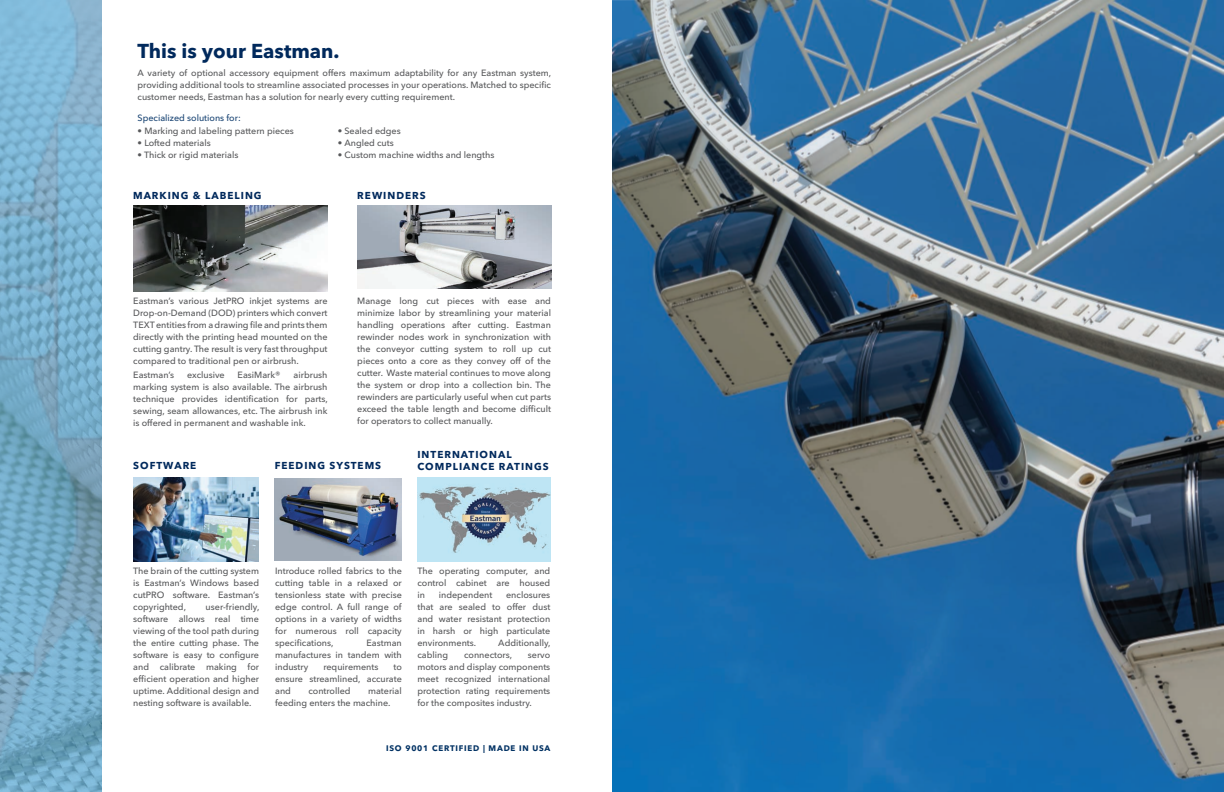
<style>
.page{position:relative;width:1224px;height:792px;background:#fff}
.page>*{position:absolute;margin:0;border:0;box-sizing:border-box;transform-origin:0 0}
.t1{font:700 20px "Avenir Next LT Pro";color:#00295c}
.t2{font:700 10px/12px "Avenir Next LT Pro";letter-spacing:.1em;color:#00295c}
.t3{font:500 9px/12px "Avenir Next LT Pro";color:#57585a;text-align:justify}
.t4{font:500 9px "Avenir Next LT Pro";color:#1a4574}
.t5{font:700 8px "Avenir Next LT Pro";letter-spacing:.1em;color:#003163}
</style>
<div class="page">
<img style="left:0;top:0;width:102px;height:792px">
<img style="left:133px;top:477px;width:125px;height:85px">
<img style="left:274px;top:479px;width:128px;height:81px">
<img style="left:357px;top:206px;width:194px;height:82px">
<img style="left:133px;top:206px;width:195px;height:86px">
<img style="left:417px;top:477px;width:133px;height:85px">
<img style="left:612px;top:0;width:612px;height:792px">
<h1 class="t1" style="left:138px;top:39px;width:203px">This is your Eastman.</h1>
<p class="t3" style="left:138px;top:67px;width:415px">A variety of optional accessory equipment offers maximum adaptability for any Eastman system, providing additional tools to streamline associated processes in your operations. Matched to specific customer needs, Eastman has a solution for nearly every cutting requirement.</p>
<p class="t4" style="left:138px;top:113px;width:105px">Specialized solutions for:</p>
<p class="t3" style="left:138px;top:125px;width:158px">• Marking and labeling pattern pieces</p>
<p class="t3" style="left:138px;top:137px;width:75px">• Lofted materials</p>
<p class="t3" style="left:138px;top:149px;width:102px">• Thick or rigid materials</p>
<p class="t3" style="left:338px;top:125px;width:65px">• Sealed edges</p>
<p class="t3" style="left:338px;top:137px;width:58px">• Angled cuts</p>
<p class="t3" style="left:338px;top:149px;width:158px">• Custom machine widths and lengths</p>
<p class="t2" style="left:133px;top:189px;width:130px">MARKING &amp; LABELING</p>
<p class="t2" style="left:357px;top:189px;width:70px">REWINDERS</p>
<p class="t3" style="left:133px;top:295px;width:196px">Eastman’s various JetPRO inkjet systems are Drop-on-Demand (DOD) printers which convert TEXT entities from a drawing file and prints them directly with the printing head mounted on the cutting gantry. The result is very fast throughput compared to traditional pen or airbrush.</p>
<p class="t3" style="left:133px;top:369px;width:42px">Eastman’s</p>
<p class="t3" style="left:187px;top:369px;width:39px">exclusive</p>
<p class="t3" style="left:238px;top:369px;width:45px">EasiMark®</p>
<p class="t3" style="left:357px;top:295px;width:195px">Manage long cut pieces with ease and minimize labor by streamlining your material handling operations after cutting. Eastman rewinder nodes work in synchronization with the conveyor cutting system to roll up cut pieces onto a core as they convey off of the cutter. Waste material continues to move along the system or drop into a collection bin. The rewinders are particularly useful when cut parts exceed the table length and become difficult for operators to collect manually.</p>
<p class="t2" style="left:275px;top:460px;width:108px">FEEDING SYSTEMS</p>
<p class="t3" style="left:133px;top:369px;width:196px;text-indent:160px">airbrush marking system is also available. The airbrush technique provides identification for parts, sewing, seam allowances, etc. The airbrush ink is offered in permanent and washable ink.</p>
<p class="t2" style="left:417px;top:448px;width:133px">INTERNATIONAL<br>COMPLIANCE RATINGS</p>
<p class="t2" style="left:133px;top:460px;width:65px">SOFTWARE</p>
<p class="t3" style="left:133px;top:565px;width:127px">The brain of the cutting system is Eastman’s Windows based cutPRO software. Eastman’s copyrighted,</p>
<p class="t3" style="left:133px;top:601px;width:128px;text-indent:72px">user-friendly, software allows real time viewing of the tool path during the entire cutting phase. The software is easy to configure and calibrate making for efficient operation and higher uptime. Additional design and nesting software is available.</p>
<p class="t3" style="left:275px;top:565px;width:128px">Introduce rolled fabrics to the cutting table in a relaxed or tensionless state with precise edge control. A full range of options in a variety of widths for numerous roll capacity specifications,</p>
<p class="t3" style="left:275px;top:637px;width:128px;text-indent:91px">Eastman manufactures in tandem with industry</p>
<p class="t3" style="left:323px;top:661px;width:57px">requirements</p>
<p class="t3" style="left:275px;top:661px;width:128px;text-indent:118px">to ensure streamlined, accurate and</p>
<p class="t3" style="left:275px;top:685px;width:128px;text-indent:93px">material feeding enters the machine.</p>
<p class="t3" style="left:308px;top:685px;width:44px">controlled</p>
<p class="t3" style="left:417px;top:565px;width:134px">The operating computer, and control cabinet are housed in</p>
<p class="t3" style="left:417px;top:589px;width:134px;text-indent:89px">enclosures that are sealed to offer dust and water resistant protection in harsh or high particulate environments.</p>
<p class="t3" style="left:439px;top:589px;width:55px">independent</p>
<p class="t3" style="left:498px;top:637px;width:54px">Additionally,</p>
<p class="t3" style="left:417px;top:649px;width:32px">cabling</p>
<p class="t3" style="left:464px;top:649px;width:50px">connectors,</p>
<p class="t3" style="left:417px;top:649px;width:134px;text-indent:110px">servo motors and display components meet recognized international protection rating requirements for the composites industry.</p>
<p class="t5" style="left:386px;top:743px;width:166px">ISO 9001 CERTIFIED | MADE IN USA</p>
</div>
